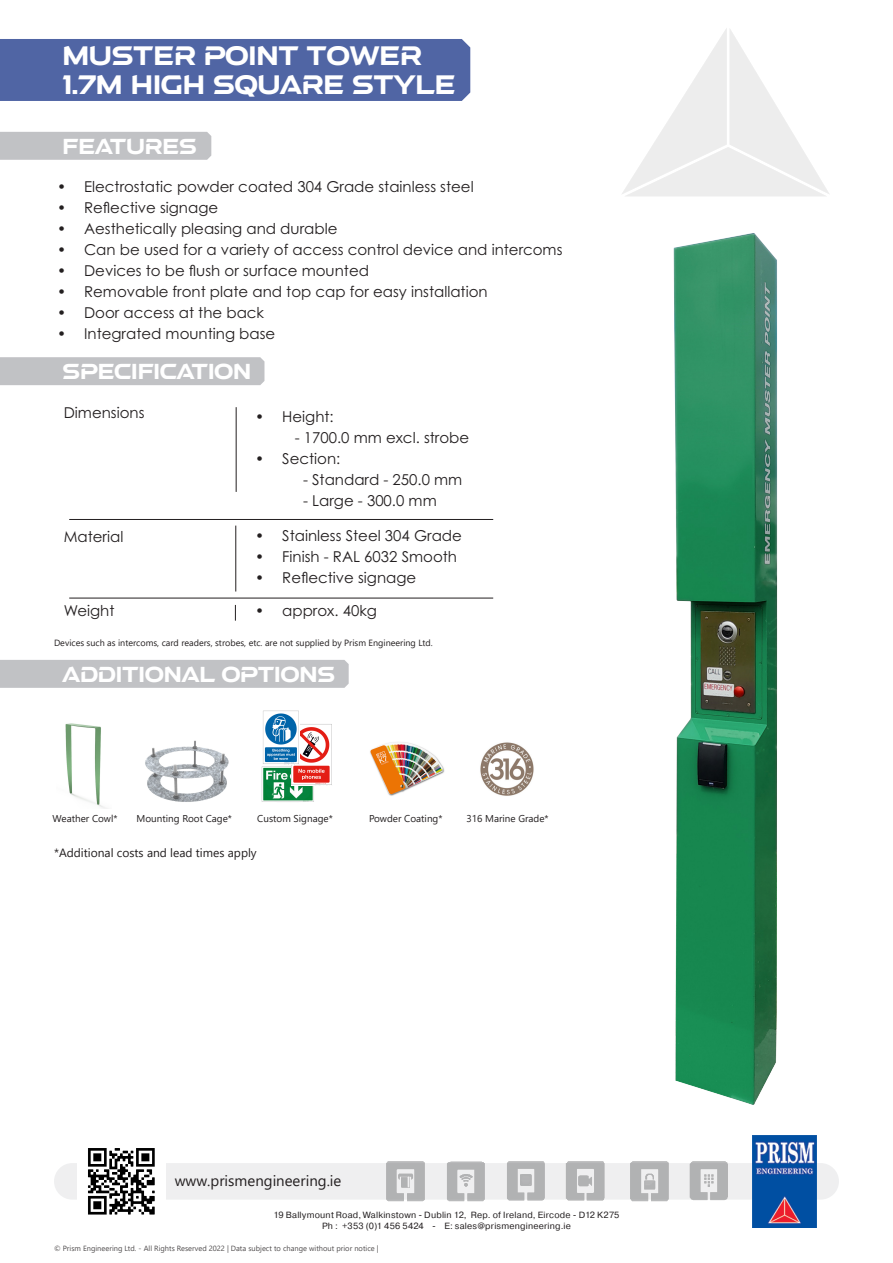
<style>
.page{position:relative;width:893px;height:1263px;background:#fff}
.page>*{position:absolute;margin:0;border:0;box-sizing:border-box;transform-origin:0 0}
.t1{font:24px "a Atmospheric";color:#fff}
.t2{font:19.5px "a Atmospheric";color:#fff}
.t3{font:15px "Century Gothic Pro";color:#231f20}
.t4{font:15px "Segoe UI";color:#231f20}
.t5{font:12px "Segoe UI";color:#231f20}
.t6{font:9.9px "Segoe UI";color:#231f20}
.t7{font:9px/10.8px "Pragmatica";letter-spacing:.025em;color:#231f20;text-align:center}
.t8{font:9px "Segoe UI";color:#231f20}
.t9{font:7.5px "Segoe UI";color:#231f20}
</style>
<div class="page">
<div style="left:54px;top:1163px;width:785px;height:36px;background:#efeff0;border-radius:18px"></div>
<img style="left:752px;top:1135px;width:64px;height:92px">
<img style="left:382px;top:1161px;width:352px;height:41px">
<img style="left:78px;top:1148px;width:88px;height:67px">
<div style="left:0;top:39px;width:470px;height:62px;background:#5065a4"></div>
<div style="left:0;top:132px;width:211px;height:28px;background:#c1c2c5"></div>
<div style="left:0;top:357px;width:264px;height:28px;background:#c1c2c5"></div>
<hr style="left:236px;top:526px;width:1px;height:65px;background:#231f20">
<svg style="left:235px;top:605px;width:1px;height:16px"></svg>
<hr style="left:236px;top:407px;width:1px;height:85px;background:#231f20">
<hr style="left:69px;top:519px;width:424px;height:1px;background:#231f20">
<hr style="left:69px;top:598px;width:424px;height:1px;background:#231f20">
<div style="left:0;top:660px;width:349px;height:28px;background:#c1c2c5"></div>
<img style="left:370px;top:742px;width:75px;height:54px">
<img style="left:480px;top:742px;width:54px;height:54px">
<img style="left:262px;top:764px;width:52px;height:38px">
<img style="left:291px;top:724px;width:41px;height:61px">
<img style="left:263px;top:711px;width:36px;height:53px">
<img style="left:65px;top:723px;width:40px;height:85px">
<img style="left:145px;top:740px;width:84px;height:62px">
<img style="left:673px;top:233px;width:105px;height:872px">
<p class="t1" style="left:63px;top:46px;width:361px">MUSTER POINT TOWER</p>
<p class="t1" style="left:63px;top:74px;width:394px">1.7M HIGH SQUARE STYLE</p>
<p class="t2" style="left:63px;top:138px;width:136px">FEATURES</p>
<p class="t3" style="left:57px;top:178px;width:418px">• Electrostatic powder coated 304 Grade stainless steel</p>
<p class="t3" style="left:57px;top:199px;width:163px">• Reflective signage</p>
<p class="t3" style="left:57px;top:220px;width:282px">• Aesthetically pleasing and durable</p>
<p class="t3" style="left:57px;top:241px;width:507px">• Can be used for a variety of access control device and intercoms</p>
<p class="t3" style="left:57px;top:262px;width:313px">• Devices to be flush or surface mounted</p>
<p class="t3" style="left:57px;top:283px;width:432px">• Removable front plate and top cap for easy installation</p>
<p class="t3" style="left:57px;top:304px;width:209px">• Door access at the back</p>
<p class="t3" style="left:57px;top:325px;width:220px">• Integrated mounting base</p>
<p class="t2" style="left:63px;top:363px;width:190px">SPECIFICATION</p>
<p class="t3" style="left:64px;top:404px;width:82px">Dimensions</p>
<p class="t3" style="left:64px;top:527px;width:61px">Material</p>
<p class="t3" style="left:255px;top:407px;width:80px">• Height:</p>
<p class="t3" style="left:295px;top:428px;width:176px">- 1700.0 mm excl. strobe</p>
<p class="t3" style="left:255px;top:449px;width:87px">• Section:</p>
<p class="t3" style="left:303px;top:470px;width:161px">- Standard - 250.0 mm</p>
<p class="t3" style="left:303px;top:491px;width:135px">- Large - 300.0 mm</p>
<p class="t3" style="left:255px;top:527px;width:208px">• Stainless Steel 304 Grade</p>
<p class="t3" style="left:255px;top:548px;width:203px">• Finish - RAL 6032 Smooth</p>
<p class="t3" style="left:255px;top:569px;width:163px">• Reflective signage</p>
<p class="t3" style="left:64px;top:602px;width:52px">Weight</p>
<p class="t3" style="left:255px;top:601px;width:123px">• approx. 40kg</p>
<p class="t8" style="left:54px;top:635px;width:380px">Devices such as intercoms, card readers, strobes, etc. are not supplied by Prism Engineering Ltd.</p>
<p class="t2" style="left:63px;top:666px;width:274px">ADDITIONAL OPTIONS</p>
<p class="t6" style="left:53px;top:809px;width:66px">Weather Cowl*</p>
<p class="t6" style="left:257px;top:809px;width:77px">Custom Signage*</p>
<p class="t6" style="left:369px;top:809px;width:75px">Powder Coating*</p>
<p class="t6" style="left:466px;top:809px;width:84px">316 Marine Grade*</p>
<p class="t6" style="left:137px;top:809px;width:97px">Mounting Root Cage*</p>
<p class="t5" style="left:54px;top:842px;width:204px">*Additional costs and lead times apply</p>
<p class="t4" style="left:175px;top:1167px;width:168px">www.prismengineering.ie</p>
<p class="t7" style="left:273px;top:1210px;width:347px">19 Ballymount Road, Walkinstown - Dublin 12, Rep. of Ireland, Eircode - D12 K275<br>Ph : +353 (0)1 456 5424 - E: sales@prismengineering.ie</p>
<p class="t9" style="left:54px;top:1241px;width:326px">© Prism Engineering Ltd. - All Rights Reserved 2022 | Data subject to change without prior notice |</p>
</div>
